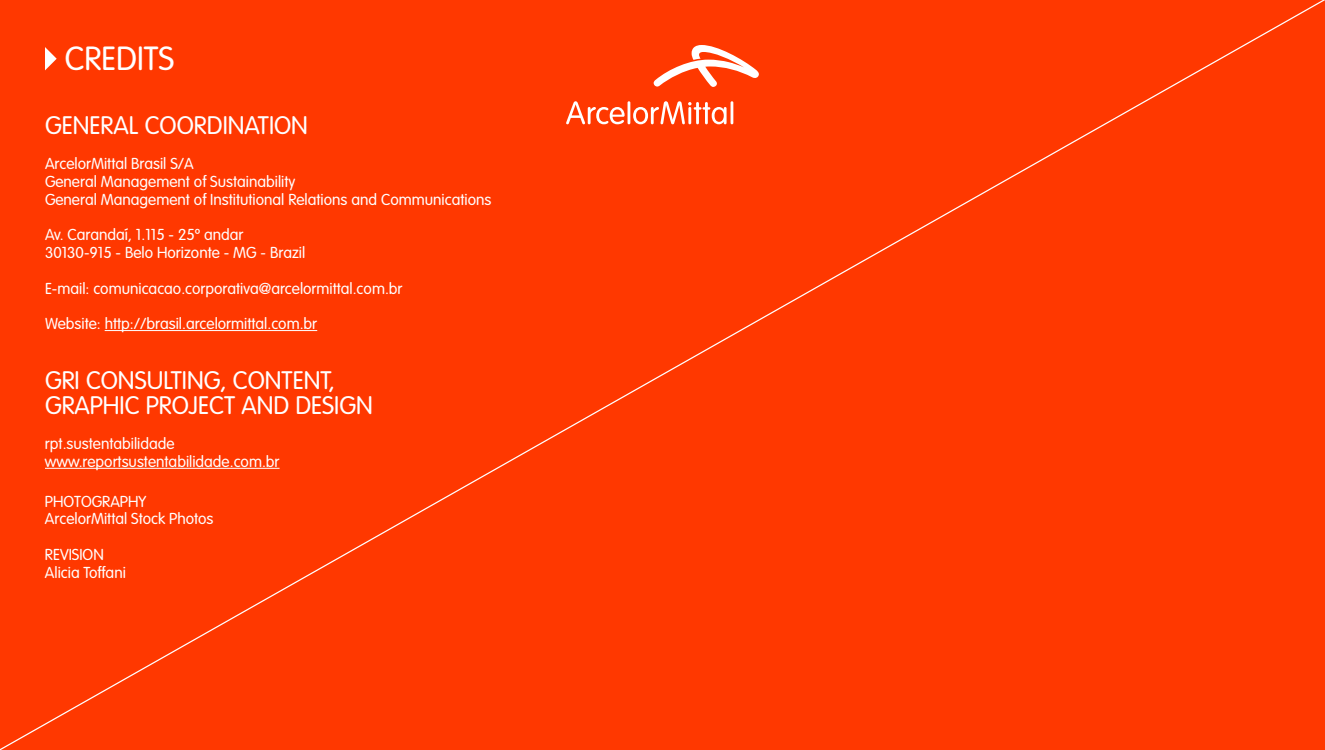
<style>
.page{position:relative;width:1325px;height:750px;background:#ff3800}
.page>*{position:absolute;margin:0;border:0;box-sizing:border-box;transform-origin:0 0}
.t1{font:300 33px "VAG Rounded Std";color:#fff}
.t2{font:300 25px/25px "VAG Rounded Std";color:#fff}
.t3{font:300 15.62px/17.8px "VAG Rounded Std";color:#fff}
</style>
<div class="page">
<svg style="left:654px;top:45px;width:105px;height:42px"></svg>
<hr style="left:628px;top:101px;width:2px;height:23px;background:#fff">
<hr style="left:731px;top:101px;width:2px;height:23px;background:#fff">
<svg style="left:566px;top:101px;width:59px;height:23px"></svg>
<svg style="left:633px;top:101px;width:94px;height:23px"></svg>
<h1 class="t1" style="left:65px;top:40px;width:111px">CREDITS</h1>
<h2 class="t2" style="left:45px;top:113px;width:264px">GENERAL COORDINATION</h2>
<p class="t3" style="left:45px;top:155px;width:448px">ArcelorMittal Brasil S/A<br>General Management of Sustainability<br>General Management of Institutional Relations and Communications</p>
<p class="t3" style="left:45px;top:226px;width:262px">Av. Carandaí, 1.115 - 25º andar<br>30130-915 - Belo Horizonte - MG - Brazil</p>
<p class="t3" style="left:45px;top:280px;width:359px">E-mail: comunicacao.corporativa@arcelormittal.com.br</p>
<p class="t3" style="left:45px;top:315px;width:274px">Website: http://brasil.arcelormittal.com.br</p>
<h2 class="t2" style="left:45px;top:369px;width:329px">GRI CONSULTING, CONTENT,<br>GRAPHIC PROJECT AND DESIGN</h2>
<p class="t3" style="left:45px;top:436px;width:236px">rpt.sustentabilidade www.reportsustentabilidade.com.br</p>
<p class="t3" style="left:45px;top:493px;width:170px">PHOTOGRAPHY<br>ArcelorMittal Stock Photos</p>
<p class="t3" style="left:45px;top:546px;width:82px">REVISION<br>Alicia Toffani</p>
</div>
